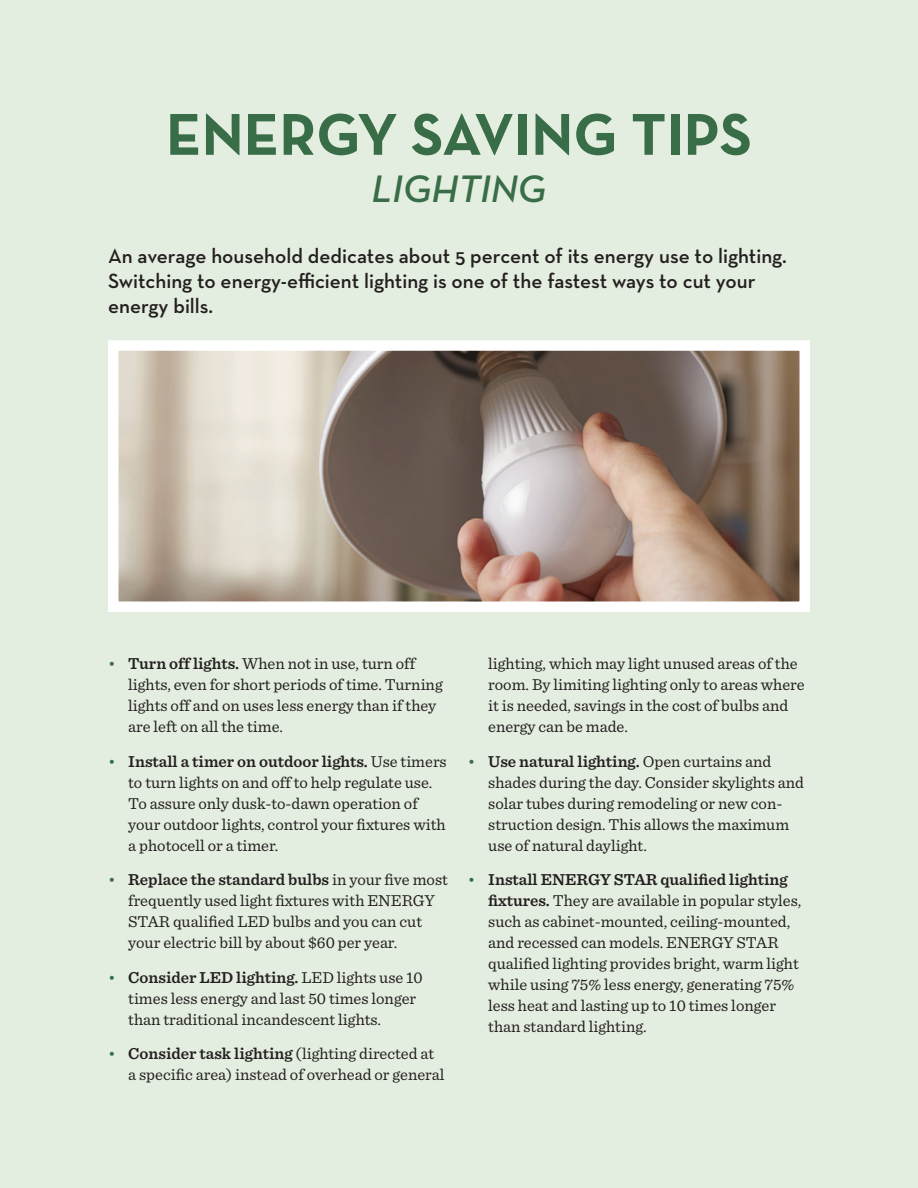
<style>
.page{position:relative;width:918px;height:1188px;background:#e4eee0}
.page>*{position:absolute;margin:0;border:0;box-sizing:border-box;transform-origin:0 0}
.t1{font:700 60px "Neutraface Text";color:#386d47}
.t2{font:italic 600 39px "Neutraface Text";color:#386d47}
.t3{font:600 21px/25.2px "Neutraface Text";color:#231f20}
.t4{font:16.5px/21px "Sentinel";color:#231f20}
.s1{color:#386d47}
.s2{font-weight:600}
</style>
<div class="page">
<svg style="left:108px;top:340px;width:702px;height:272px;background:#ab9d91"></svg>
<h1 class="t1" style="left:166px;top:96px;width:587px">ENERGY SAVING TIPS</h1>
<h2 class="t2" style="left:372px;top:164px;width:176px">LIGHTING</h2>
<p class="t3" style="left:108px;top:243px;width:680px">An average household dedicates about 5 percent of its energy use to lighting.<br>Switching to energy-efficient lighting is one of the fastest ways to cut your energy bills.</p>
<p class="t4" style="left:128px;top:653px;width:316px;text-indent:-20px"><span class="s1">•</span> <span class="s2">Turn off lights.</span> When not in use, turn off lights, even for short periods of time. Turning lights off and on uses less energy than if they are left on all the time.</p>
<p class="t4" style="left:128px;top:750px;width:320px;text-indent:-20px"><span class="s1">•</span> <span class="s2">Install a timer on outdoor lights.</span> Use timers to turn lights on and off to help regulate use.<br>To assure only dusk-to-dawn operation of your outdoor lights, control your fixtures with a photocell or a timer.</p>
<p class="t4" style="left:128px;top:869px;width:321px;text-indent:-20px"><span class="s1">•</span> <span class="s2">Replace the standard bulbs</span> in your five most frequently used light fixtures with ENERGY STAR qualified LED bulbs and you can cut your electric bill by about $60 per year.</p>
<p class="t4" style="left:128px;top:966px;width:296px;text-indent:-20px"><span class="s1">•</span> <span class="s2">Consider LED lighting.</span> LED lights use 10 times less energy and last 50 times longer than traditional incandescent lights.</p>
<p class="t4" style="left:128px;top:1043px;width:318px;text-indent:-20px"><span class="s1">•</span> <span class="s2">Consider task lighting</span> (lighting directed at a specific area) instead of overhead or general</p>
<p class="t4" style="left:488px;top:653px;width:318px">lighting, which may light unused areas of the room. By limiting lighting only to areas where it is needed, savings in the cost of bulbs and energy can be made.</p>
<p class="t4" style="left:488px;top:750px;width:317px;text-indent:-20px"><span class="s1">•</span> <span class="s2">Use natural lighting.</span> Open curtains and shades during the day. Consider skylights and solar tubes during remodeling or new con&shy;struction design. This allows the maximum use of natural daylight.</p>
<p class="t4" style="left:488px;top:869px;width:315px;text-indent:-20px"><span class="s1">•</span> <span class="s2">Install ENERGY STAR qualified lighting fixtures.</span> They are available in popular styles, such as cabinet-mounted, ceiling-mounted, and recessed can models. ENERGY STAR qualified lighting provides bright, warm light while using 75% less energy, generating 75% less heat and lasting up to 10 times longer than standard lighting.</p>
</div>
